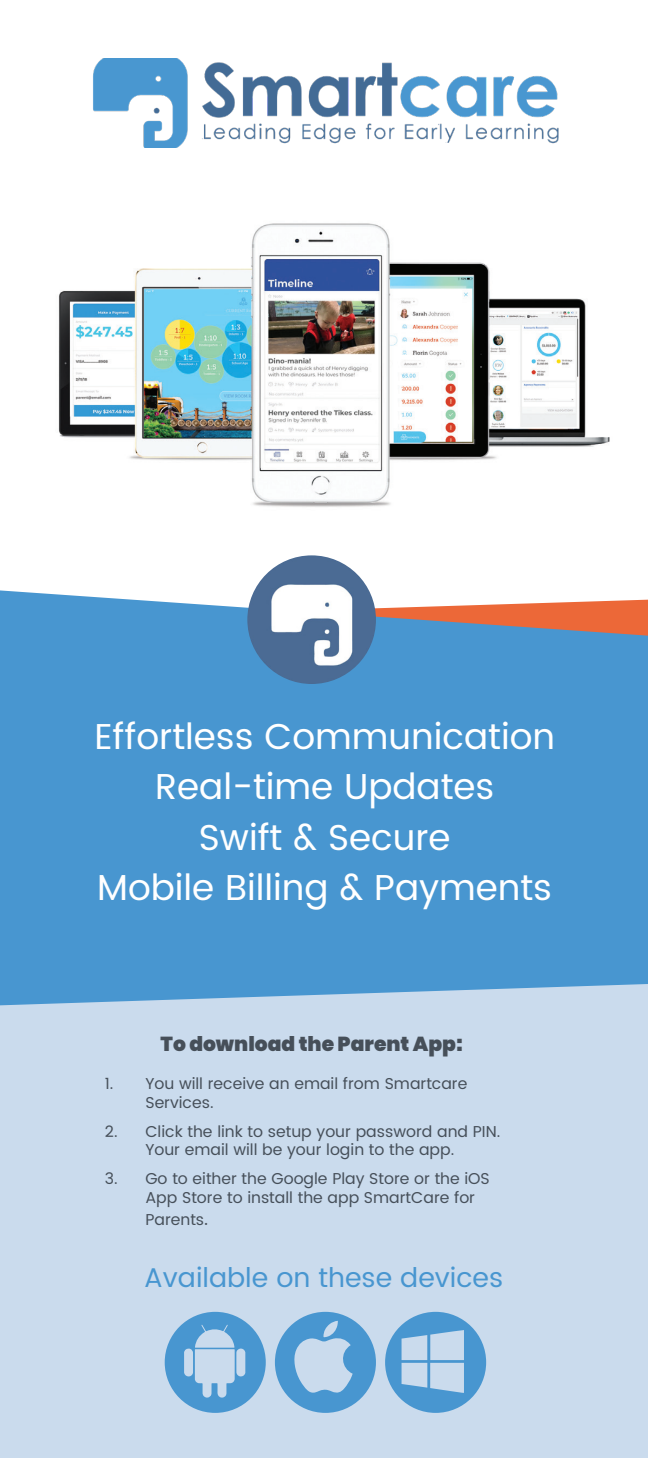
<style>
.page{position:relative;width:648px;height:1458px;background:#fff}
.page>*{position:absolute;margin:0;border:0;box-sizing:border-box;transform-origin:0 0}
.t1{font:36px "Poppins";color:#fff}
.t2{font:27px "Poppins";color:#4896d0}
.t3{font:900 20.25px "Poppins";color:#464f59}
.t4{font:15.75px/18.9px "Poppins";color:#464f59}
.s1{font-size:18px}
</style>
<div class="page">
<img style="left:58px;top:223px;width:552px;height:284px">
<div style="left:0;top:590px;width:648px;height:394px;background:#4896d0"></div>
<div style="left:0;top:984px;width:648px;height:474px;background:#cadbed"></div>
<img style="left:93px;top:58px;width:466px;height:89px">
<img style="left:247px;top:555px;width:129px;height:129px;border-radius:64px">
<svg style="left:165px;top:1312px;width:101px;height:101px;background:#85b6dd"></svg>
<svg style="left:275px;top:1312px;width:101px;height:101px;background:#85b6dd"></svg>
<svg style="left:385px;top:1312px;width:101px;height:101px;background:#8ab9de"></svg>
<p class="t1" style="left:94px;top:710px;width:462px">Effortless Communication</p>
<p class="t1" style="left:155px;top:760px;width:341px">Real-time Updates</p>
<p class="t1" style="left:199px;top:811px;width:253px">Swift &amp; Secure</p>
<p class="t1" style="left:97px;top:861px;width:457px">Mobile Billing &amp; Payments</p>
<p class="t3" style="left:161px;top:1032px;width:304px">To download the Parent App:</p>
<p class="t4" style="left:145px;top:1074px;width:323px;text-indent:-41px">1. You will receive an email from Smartcare<br>Services.</p>
<p class="t4" style="left:105px;top:1122px;width:397px;text-align:center">2. Click the link to setup your password and PIN.<br>Your email will be your login to the app.</p>
<p class="t4" style="left:145px;top:1170px;width:346px;text-indent:-41px">3. Go to either the Google Play Store or the iOS<br>App Store to install the app SmartCare for</p>
<p class="t4" style="left:145px;top:1211px;width:64px">Parents<span class="s1">.</span></p>
<p class="t2" style="left:144px;top:1258px;width:361px">Available on these devices</p>
</div>
